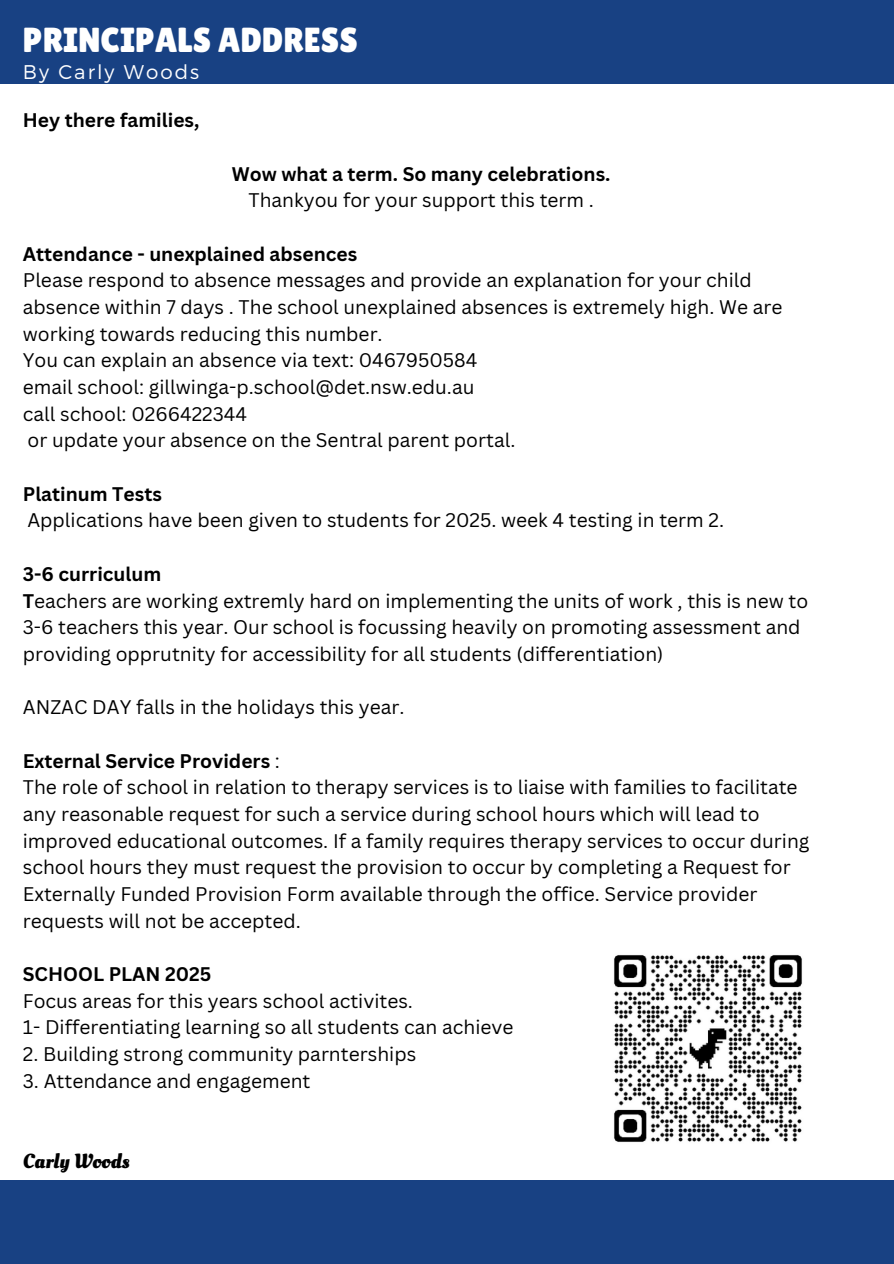
<style>
.page{position:relative;width:894px;height:1264px;background:#fff}
.page>*{position:absolute;margin:0;border:0;box-sizing:border-box;transform-origin:0 0}
.t1{font:34.8px "Lilita One";color:#fff}
.t2{font:700 20.4px "Oleo Script";color:#000}
.t3{font:300 19.8px "Montserrat";letter-spacing:.1em;color:#fff}
.t4{font:19.2px/26.7px "Canva Sans";color:#000}
.t5{font:700 19.2px "Canva Sans";color:#000}
.s1{font-weight:700}
.s2{font-weight:400}
</style>
<div class="page">
<div style="left:0;top:1179px;width:893px;height:84px;background:#184183"></div>
<div style="left:0;top:0;width:893px;height:83px;background:#184183"></div>
<img style="left:614px;top:955px;width:188px;height:187px">
<p class="t1" style="left:23px;top:19px;width:336px">PRINCIPALS ADDRESS</p>
<h2 class="t3" style="left:23px;top:59px;width:178px">By Carly Woods</h2>
<p class="t5" style="left:23px;top:107px;width:178px">Hey there families,</p>
<h1 class="t5" style="left:232px;top:160px;width:380px">Wow what a term. So many celebrations.</h1>
<p class="t4" style="left:248px;top:187px;width:347px">Thankyou for your support this term .</p>
<h2 class="t5" style="left:23px;top:240px;width:336px">Attendance - unexplained absences</h2>
<p class="t4" style="left:23px;top:267px;width:760px">Please respond to absence messages and provide an explanation for your child absence within 7 days . The school unexplained absences is extremely high. We are working towards reducing this number.</p>
<p class="t4" style="left:23px;top:346px;width:456px">You can explain an absence via text: 0467950584</p>
<p class="t4" style="left:23px;top:373px;width:453px">email school: gillwinga-p.school@det.nsw.edu.au</p>
<p class="t4" style="left:23px;top:400px;width:226px">call school: 0266422344</p>
<p class="t4" style="left:28px;top:426px;width:489px">or update your absence on the Sentral parent portal.</p>
<p class="t5" style="left:23px;top:480px;width:141px">Platinum Tests</p>
<p class="t4" style="left:27px;top:506px;width:698px">Applications have been given to students for 2025. week 4 testing in term 2.</p>
<p class="t5" style="left:23px;top:560px;width:140px">3-6 curriculum</p>
<p class="t4" style="left:23px;top:586px;width:786px"><span class="s1">T</span>eachers are working extremly hard on implementing the units of work , this is new to<br>3-6 teachers this year. Our school is focussing heavily on promoting assessment and providing opprutnity for accessibility for all students (differentiation)</p>
<p class="t4" style="left:23px;top:693px;width:383px">ANZAC DAY falls in the holidays this year.</p>
<p class="t5" style="left:23px;top:747px;width:258px">External Service Providers <span class="s2">:</span></p>
<p class="t4" style="left:23px;top:773px;width:787px">The role of school in relation to therapy services is to liaise with families to facilitate any reasonable request for such a service during school hours which will lead to improved educational outcomes. If a family requires therapy services to occur during school hours they must request the provision to occur by completing a Request for Externally Funded Provision Form available through the office. Service provider requests will not be accepted.</p>
<p class="t5" style="left:23px;top:960px;width:190px">SCHOOL PLAN 2025</p>
<p class="t4" style="left:23px;top:986px;width:391px">Focus areas for this years school activites.</p>
<p class="t4" style="left:23px;top:1013px;width:492px">1- Differentiating learning so all students can achieve</p>
<p class="t4" style="left:23px;top:1040px;width:395px">2. Building strong community parnterships</p>
<p class="t4" style="left:23px;top:1066px;width:289px">3. Attendance and engagement</p>
<p class="t2" style="left:23px;top:1147px;width:108px">Carly Woods</p>
</div>
